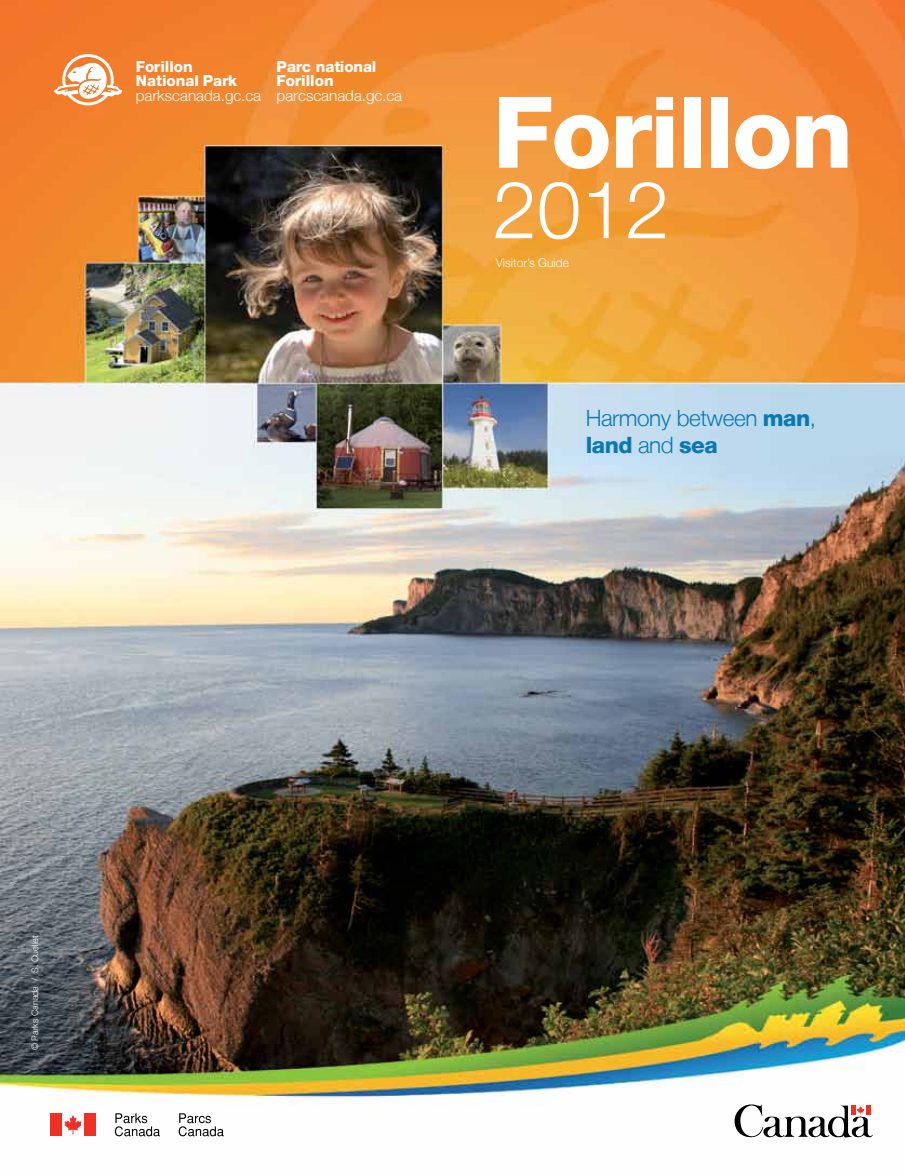
<style>
.page{position:relative;width:905px;height:1175px;background:#fff}
.page>*{position:absolute;margin:0;border:0;box-sizing:border-box;transform-origin:0 0}
.t1{font:800 99px "Helvetica Neue LT";letter-spacing:-.02em;color:#fff}
.t2{font:300 79.5px "Helvetica Neue LT";color:#fff}
.t3{font:300 22.5px/27px "Helvetica Neue LT";letter-spacing:-.02em;color:#0a79b3}
.t4{font:800 15.3px/14.5px "Helvetica Neue LT Std";color:#fff}
.t5{font:300 15.3px "Helvetica Neue LT Std";color:#fff}
.t6{font:300 12px "Helvetica Neue LT";color:#fff}
.t7{font:300 9px "Helvetica Neue LT Std";color:#fff}
.s1{font-weight:800}
</style>
<div class="page">
<img style="left:0;top:0;width:904px;height:1137px">
<svg style="left:54px;top:54px;width:69px;height:51px"></svg>
<svg style="left:734px;top:1097px;width:138px;height:41px"></svg>
<svg style="left:115px;top:1113px;width:45px;height:23px"></svg>
<svg style="left:179px;top:1113px;width:45px;height:23px"></svg>
<div style="left:50px;top:1113px;width:12px;height:23px;background:#ee3124"></div>
<div style="left:84px;top:1113px;width:12px;height:23px;background:#ee3124"></div>
<svg style="left:64px;top:1115px;width:18px;height:19px"></svg>
<p class="t4" style="left:136px;top:59px;width:103px">Forillon<br>National Park</p>
<p class="t5" style="left:136px;top:86px;width:127px">parkscanada.gc.ca</p>
<p class="t4" style="left:276px;top:59px;width:101px">Parc national<br>Forillon</p>
<p class="t5" style="left:276px;top:86px;width:127px">parcscanada.gc.ca</p>
<h1 class="t1" style="left:492px;top:73px;width:362px">Forillon</h1>
<h2 class="t2" style="left:492px;top:161px;width:178px">2012</h2>
<p class="t6" style="left:495px;top:255px;width:75px">Visitor’s Guide</p>
<h3 class="t3" style="left:585px;top:404px;width:232px">Harmony between <span class="s1">man</span>, <span class="s1">land</span> and <span class="s1">sea</span></h3>
<p class="t7" style="left:29px;top:1050px;width:117px;rotate:-90deg">© Parks Canada / S. Ouellet</p>
</div>
